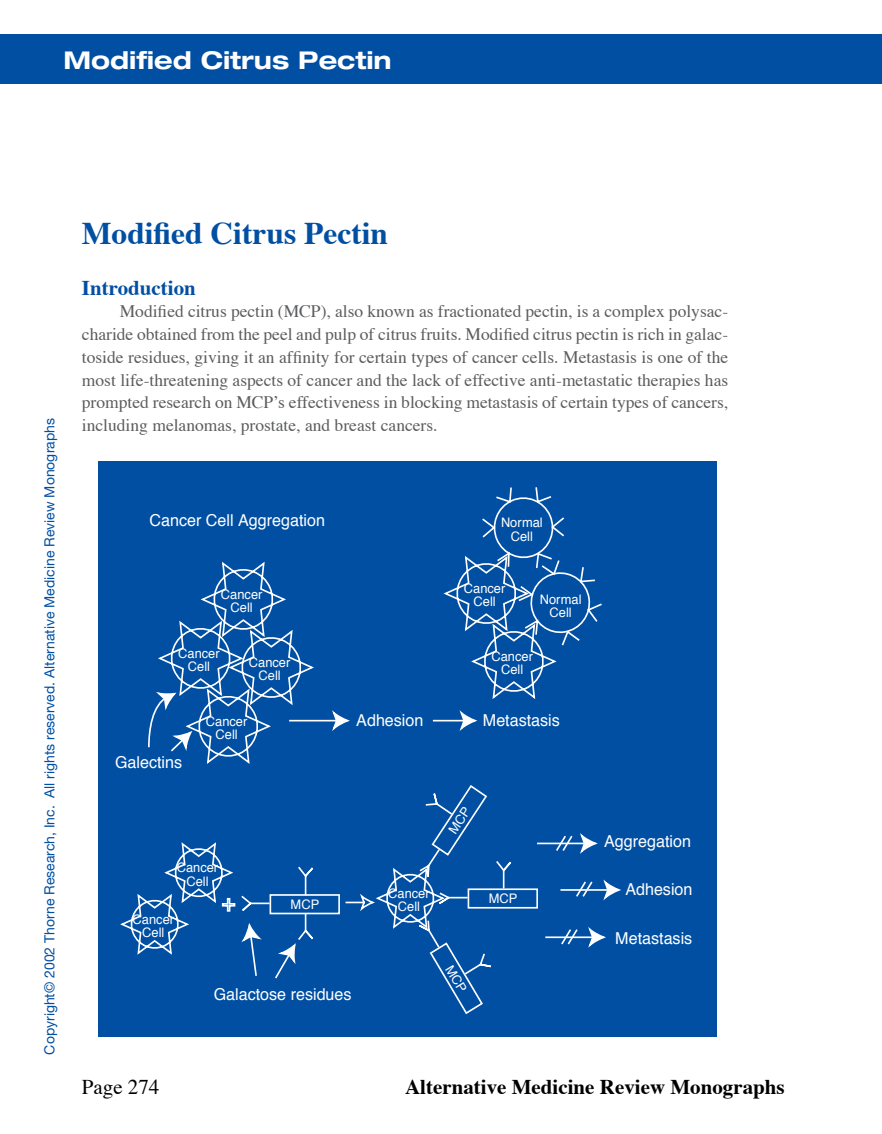
<style>
.page{position:relative;width:882px;height:1134px;background:#fff}
.page>*{position:absolute;margin:0;border:0;box-sizing:border-box;transform-origin:0 0}
.t1{font:700 31.5px "Times";color:#004fa3}
.t2{font:700 expanded 24.5px "Helvetica Neue";color:#fff}
.t3{font:700 21px "Times";color:#000}
.t4{font:700 21px "Times";color:#004fa3}
.t5{font:21px "Times";color:#000}
.t6{font:17.5px/22.8px "Times";color:#5b5c5e;text-align:justify}
.t7{font:16.45px "Helvetica";color:#fff}
.t8{font:14px "Helvetica Neue";color:#004fa3}
.t9{font:13.12px/13.1px "Helvetica";color:#fff;text-align:center}
</style>
<div class="page">
<div style="left:0;top:34px;width:882px;height:50px;background:#004fa3"></div>
<div style="left:98px;top:461px;width:619px;height:576px;background:#004fa3"></div>
<svg style="left:465px;top:487px;width:99px;height:71px"></svg>
<svg style="left:120px;top:558px;width:482px;height:397px"></svg>
<svg style="left:147px;top:560px;width:169px;height:206px"></svg>
<hr style="left:289px;top:720px;width:49px;height:1px;background:#fff">
<svg style="left:330px;top:707px;width:20px;height:27px"></svg>
<hr style="left:433px;top:720px;width:32px;height:1px;background:#fff">
<svg style="left:458px;top:707px;width:19px;height:27px"></svg>
<div style="left:468px;top:888px;width:70px;height:21px;border:2px solid #fff"></div>
<hr style="left:537px;top:843px;width:49px;height:1px;background:#fff">
<hr style="left:545px;top:936px;width:49px;height:2px;background:#fff">
<svg style="left:554px;top:830px;width:67px;height:121px"></svg>
<svg style="left:162px;top:784px;width:351px;height:230px"></svg>
<h2 class="t2" style="left:63px;top:44px;width:330px">Modified Citrus Pectin</h2>
<p class="t8" style="left:41px;top:1055px;width:638px;rotate:-90deg">Copyright© 2002 Thorne Research, Inc. All rights reserved. Alternative Medicine Review Monographs</p>
<h1 class="t1" style="left:82px;top:203px;width:308px">Modified Citrus Pectin</h1>
<p class="t4" style="left:82px;top:267px;width:115px">Introduction</p>
<p class="t6" style="left:82px;top:299px;width:648px;text-indent:38px">Modified citrus pectin (MCP), also known as fractionated pectin, is a complex polysac&shy;charide obtained from the peel and pulp of citrus fruits. Modified citrus pectin is rich in galac&shy;toside residues, giving it an affinity for certain types of cancer cells. Metastasis is one of the most life-threatening aspects of cancer and the lack of effective anti-metastatic therapies has prompted research on MCP’s effectiveness in blocking metastasis of certain types of cancers, including melanomas, prostate, and breast cancers.</p>
<p class="t7" style="left:150px;top:507px;width:177px">Cancer Cell Aggregation</p>
<p class="t9" style="left:221px;top:588px;width:43px">Cancer<br>Cell</p>
<p class="t9" style="left:501px;top:516px;width:43px">Normal<br>Cell</p>
<p class="t9" style="left:464px;top:582px;width:43px">Cancer<br>Cell</p>
<p class="t9" style="left:540px;top:592px;width:43px">Normal<br>Cell</p>
<p class="t9" style="left:178px;top:647px;width:43px">Cancer<br>Cell</p>
<p class="t9" style="left:249px;top:656px;width:43px">Cancer<br>Cell</p>
<p class="t9" style="left:492px;top:650px;width:43px">Cancer<br>Cell</p>
<p class="t7" style="left:115px;top:748px;width:69px">Galectins</p>
<p class="t9" style="left:206px;top:714px;width:43px">Cancer<br>Cell</p>
<p class="t9" style="left:177px;top:861px;width:43px">Cancer<br>Cell</p>
<p class="t9" style="left:133px;top:913px;width:43px">Cancer<br>Cell</p>
<p class="t7" style="left:356px;top:707px;width:69px">Adhesion</p>
<p class="t7" style="left:483px;top:707px;width:79px">Metastasis</p>
<p class="t9" style="left:291px;top:898px;width:30px">MCP</p>
<p class="t9" style="left:388px;top:887px;width:43px">Cancer<br>Cell</p>
<p class="t9" style="left:489px;top:892px;width:30px">MCP</p>
<p class="t7" style="left:214px;top:980px;width:139px">Galactose residues</p>
<p class="t7" style="left:604px;top:827px;width:88px">Aggregation</p>
<p class="t7" style="left:625px;top:875px;width:69px">Adhesion</p>
<p class="t7" style="left:615px;top:924px;width:79px">Metastasis</p>
<p class="t5" style="left:82px;top:1068px;width:79px">Page 274</p>
<p class="t3" style="left:405px;top:1067px;width:381px">Alternative Medicine Review Monographs</p>
</div>
